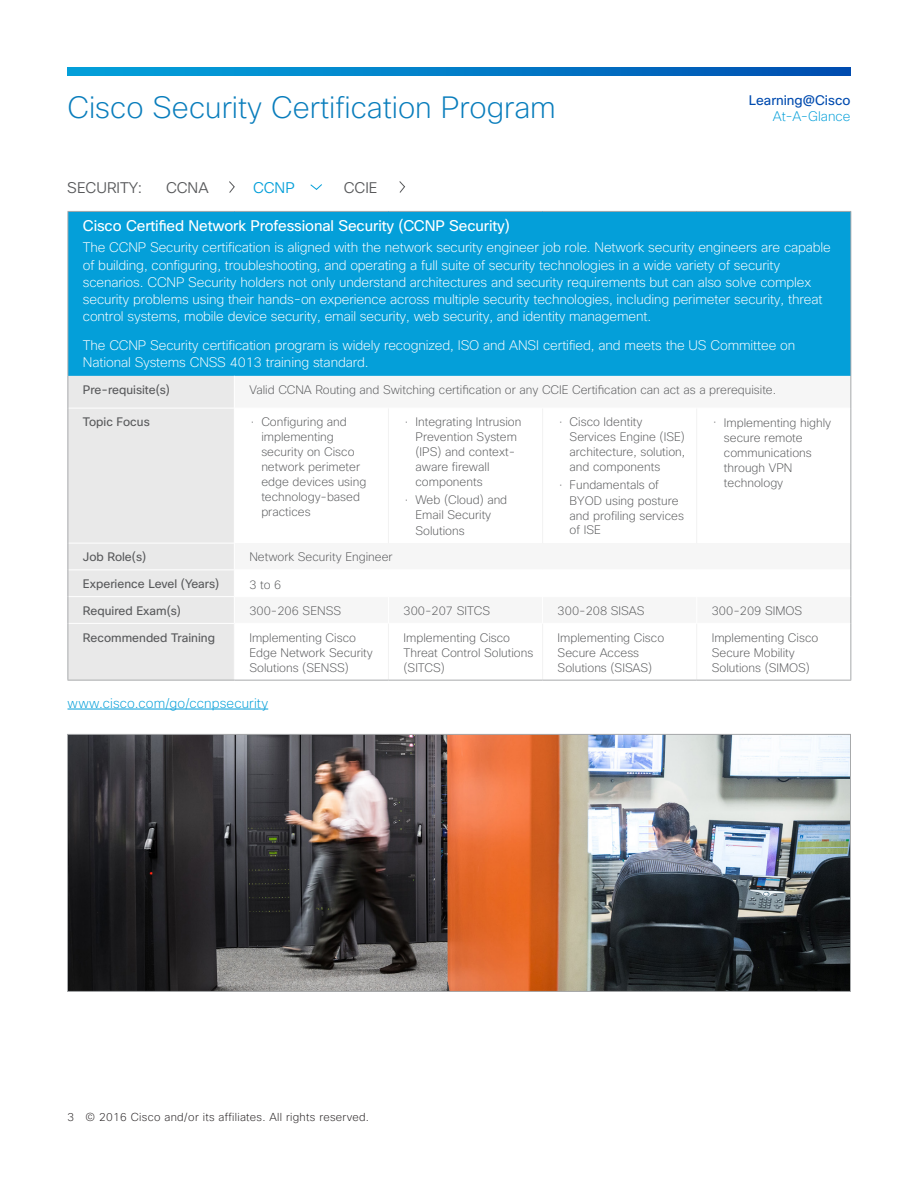
<style>
.page{position:relative;width:918px;height:1188px;background:#fff}
.page>*{position:absolute;margin:0;border:0;box-sizing:border-box;transform-origin:0 0}
.t1{font:200 30px "Cisco Sans";color:#097dbc}
.t2{font:15px "Cisco Sans";letter-spacing:-.01em;color:#fff}
.t3{font:300 15px "Cisco Sans";color:#58595b}
.t4{font:300 15px "Cisco Sans";color:#049fd9}
.t5{font:200 13.5px/17.2px "Cisco Sans";letter-spacing:-.01em;color:#fff}
.t6{font:200 13.5px "Cisco Sans";letter-spacing:.01em;color:#049fd9}
.t7{font:13.5px "Cisco Sans";color:#004baf}
.t8{font:200 12px/15px "Cisco Sans";color:#58595b}
.t9{font:12px "Cisco Sans";color:#58595b}
.t10{font:200 11.25px "Cisco Sans";letter-spacing:.025em;color:#231f20}
</style>
<div class="page">
<svg style="left:68px;top:68px;width:782px;height:8px;background:#027bc7"></svg>
<hr style="left:68px;top:709px;width:200px;height:1px;background:#049fd9">
<div style="left:68px;top:211px;width:783px;height:165px;background:#049fd9"></div>
<div style="left:68px;top:623px;width:166px;height:57px;background:#e9e9e9"></div>
<hr style="left:68px;top:623px;width:166px;height:1px;background:#fff">
<hr style="left:388px;top:408px;width:1px;height:135px;background:#f2f2f2">
<hr style="left:542px;top:408px;width:1px;height:135px;background:#f2f2f2">
<hr style="left:696px;top:408px;width:1px;height:135px;background:#f2f2f2">
<hr style="left:388px;top:624px;width:1px;height:56px;background:#f2f2f2">
<hr style="left:542px;top:624px;width:1px;height:56px;background:#f2f2f2">
<hr style="left:696px;top:624px;width:1px;height:56px;background:#f2f2f2">
<hr style="left:68px;top:212px;width:1px;height:164px;background:#a7a9ab">
<hr style="left:68px;top:211px;width:166px;height:1px;background:#a7a9ab">
<hr style="left:234px;top:211px;width:154px;height:1px;background:#a7a9ab">
<hr style="left:388px;top:211px;width:155px;height:1px;background:#a7a9ab">
<hr style="left:543px;top:211px;width:154px;height:1px;background:#a7a9ab">
<hr style="left:697px;top:211px;width:154px;height:1px;background:#a7a9ab">
<hr style="left:850px;top:212px;width:1px;height:164px;background:#a7a9ab">
<hr style="left:850px;top:376px;width:1px;height:32px;background:#a7a9ab">
<hr style="left:850px;top:408px;width:1px;height:135px;background:#a7a9ab">
<div style="left:68px;top:376px;width:166px;height:247px;background:#e9e9e9"></div>
<hr style="left:68px;top:623px;width:1px;height:57px;background:#a7a9ab">
<hr style="left:68px;top:680px;width:166px;height:1px;background:#a7a9ab">
<hr style="left:234px;top:680px;width:154px;height:1px;background:#a7a9ab">
<hr style="left:388px;top:680px;width:155px;height:1px;background:#a7a9ab">
<hr style="left:543px;top:680px;width:154px;height:1px;background:#a7a9ab">
<hr style="left:850px;top:623px;width:1px;height:57px;background:#a7a9ab">
<hr style="left:697px;top:680px;width:154px;height:1px;background:#a7a9ab">
<svg style="left:850px;top:543px;width:1px;height:80px"></svg>
<svg style="left:399px;top:181px;width:6px;height:12px"></svg>
<svg style="left:310px;top:184px;width:12px;height:6px"></svg>
<svg style="left:229px;top:181px;width:6px;height:12px"></svg>
<img style="left:69px;top:736px;width:780px;height:254px">
<div style="left:67px;top:734px;width:784px;height:258px;border:1px solid #a7a9ab"></div>
<h1 class="t1" style="left:68px;top:88px;width:490px">Cisco Security Certification Program</h1>
<p class="t7" style="left:749px;top:92px;width:103px">Learning@Cisco</p>
<p class="t6" style="left:773px;top:108px;width:79px">At-A-Glance</p>
<p class="t3" style="left:67px;top:178px;width:76px">SECURITY:</p>
<p class="t3" style="left:166px;top:178px;width:44px">CCNA</p>
<p class="t4" style="left:253px;top:178px;width:43px">CCNP</p>
<p class="t3" style="left:344px;top:178px;width:35px">CCIE</p>
<p class="t2" style="left:83px;top:216px;width:429px">Cisco Certified Network Professional Security (CCNP Security)</p>
<p class="t5" style="left:83px;top:239px;width:750px">The CCNP Security certification is aligned with the network security engineer job role. Network security engineers are capable of building, configuring, troubleshooting, and operating a full suite of security technologies in a wide variety of security scenarios. CCNP Security holders not only understand architectures and security requirements but can also solve complex security problems using their hands-on experience across multiple security technologies, including perimeter security, threat control systems, mobile device security, email security, web security, and identity management.</p>
<p class="t5" style="left:83px;top:337px;width:714px">The CCNP Security certification program is widely recognized, ISO and ANSI certified, and meets the US Committee on<br>National Systems CNSS 4013 training standard.</p>
<p class="t9" style="left:83px;top:382px;width:89px">Pre-requisite(s)</p>
<p class="t8" style="left:249px;top:383px;width:528px">Valid CCNA Routing and Switching certification or any CCIE Certification can act as a prerequisite.</p>
<p class="t9" style="left:83px;top:414px;width:68px">Topic Focus</p>
<p class="t8" style="left:261px;top:415px;width:107px;text-indent:-10px">· Configuring and implementing security on Cisco network perimeter edge devices using technology-based practices</p>
<p class="t8" style="left:415px;top:415px;width:108px;text-indent:-10px">· Integrating Intrusion<br>Prevention System (IPS) and context&shy;aware firewall components</p>
<p class="t8" style="left:570px;top:415px;width:117px;text-indent:-10px">· Cisco Identity<br>Services Engine (ISE) architecture, solution, and components</p>
<p class="t8" style="left:570px;top:478px;width:116px;text-indent:-10px">· Fundamentals of<br>BYOD using posture and profiling services of ISE</p>
<p class="t8" style="left:724px;top:415px;width:109px;text-indent:-11px">· Implementing highly secure remote communications through VPN technology</p>
<p class="t8" style="left:415px;top:493px;width:93px;text-indent:-10px">· Web (Cloud) and<br>Email Security<br>Solutions</p>
<p class="t9" style="left:83px;top:549px;width:65px">Job Role(s)</p>
<p class="t8" style="left:249px;top:550px;width:145px">Network Security Engineer</p>
<p class="t9" style="left:83px;top:576px;width:138px">Experience Level (Years)</p>
<p class="t8" style="left:249px;top:577px;width:34px">3 to 6</p>
<p class="t9" style="left:83px;top:603px;width:100px">Required Exam(s)</p>
<p class="t8" style="left:249px;top:603px;width:93px">300-206 SENSS</p>
<p class="t8" style="left:404px;top:603px;width:88px">300-207 SITCS</p>
<p class="t8" style="left:558px;top:603px;width:88px">300-208 SISAS</p>
<p class="t8" style="left:712px;top:603px;width:92px">300-209 SIMOS</p>
<p class="t9" style="left:83px;top:630px;width:134px">Recommended Training</p>
<p class="t8" style="left:249px;top:630px;width:125px">Implementing Cisco<br>Edge Network Security<br>Solutions (SENSS)</p>
<p class="t8" style="left:404px;top:630px;width:131px">Implementing Cisco<br>Threat Control Solutions (SITCS)</p>
<p class="t8" style="left:558px;top:630px;width:108px">Implementing Cisco<br>Secure Access<br>Solutions (SISAS)</p>
<p class="t8" style="left:712px;top:630px;width:108px">Implementing Cisco<br>Secure Mobility<br>Solutions (SIMOS)</p>
<p class="t6" style="left:68px;top:694px;width:202px">www.cisco.com/go/ccnpsecurity</p>
<p class="t10" style="left:68px;top:1109px;width:303px">3 © 2016 Cisco and/or its affiliates. All rights reserved.</p>
</div>
